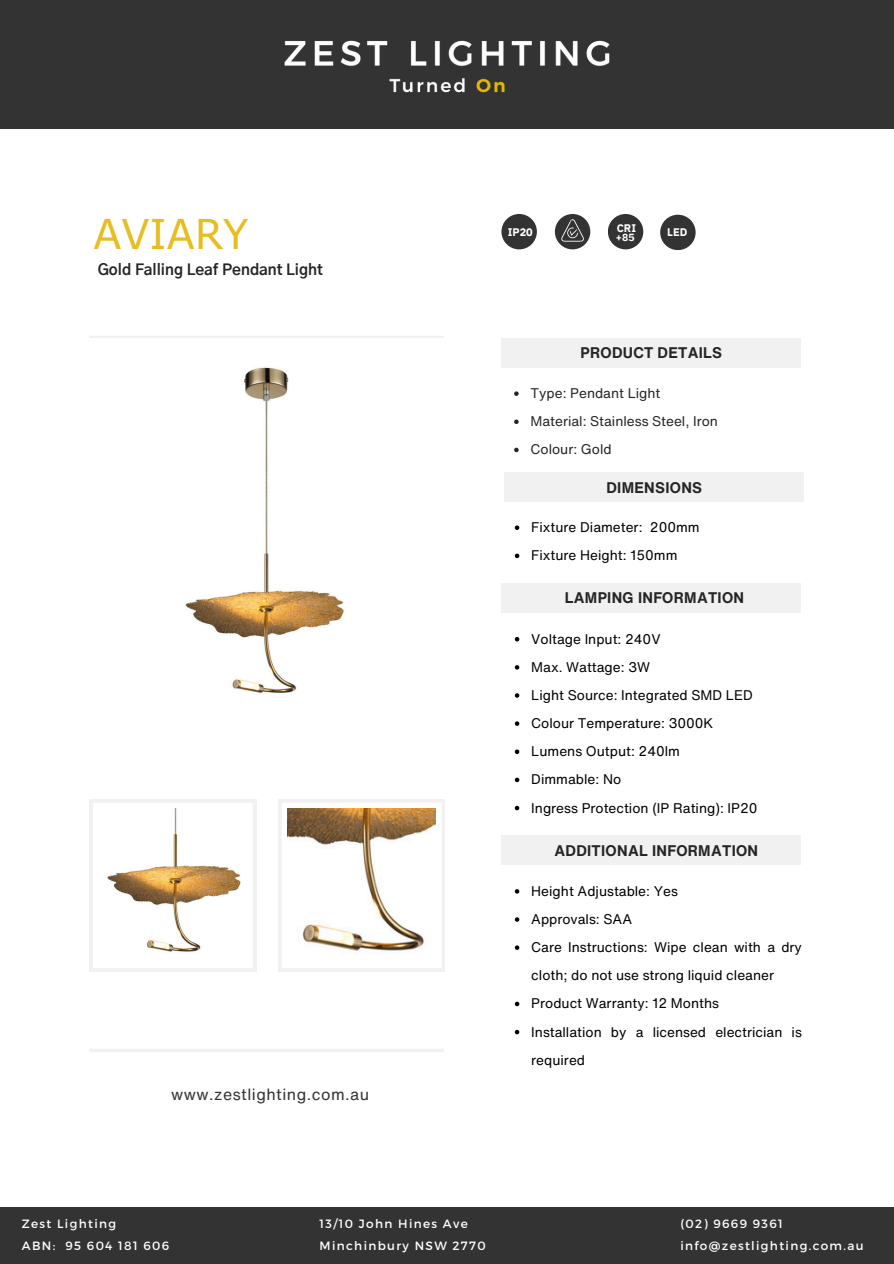
<style>
.page{position:relative;width:894px;height:1264px;background:#fff}
.page>*{position:absolute;margin:0;border:0;box-sizing:border-box;transform-origin:0 0}
.t1{font:40.95px "Verdana Pro";color:#e7bd20}
.t2{font:15.9px "Helvetica Now Text";letter-spacing:.03em;color:#333}
.t3{font:700 15.15px "Gothic A1";color:#252525}
.t4{font:700 15px "Helvetica Now Text";letter-spacing:.02em;color:#252525}
.t5{font:13.65px/28.2px "Helvetica Now Text";color:#000}
.t6{font:13.65px "Helvetica Now Text";color:#252525}
.t7{font:12px "Montserrat";letter-spacing:.11em;color:#fff}
.t8{font:700 10.95px "IBM Plex Sans";color:#fff}
.t9{font:700 10.35px "IBM Plex Sans";color:#fff}
</style>
<div class="page">
<div style="left:0;top:0;width:893px;height:129px;background:#333"></div>
<svg style="left:89px;top:799px;width:167px;height:172px"></svg>
<svg style="left:278px;top:799px;width:166px;height:172px"></svg>
<div style="left:501px;top:583px;width:300px;height:29px;background:#f1f1f1"></div>
<div style="left:501px;top:338px;width:300px;height:29px;background:#f1f1f1"></div>
<div style="left:504px;top:472px;width:300px;height:29px;background:#f1f1f1"></div>
<img style="left:284px;top:40px;width:326px;height:53px">
<div style="left:0;top:1207px;width:893px;height:56px;background:#333"></div>
<hr style="left:89px;top:336px;width:354px;height:2px;background:#f1f1f1">
<hr style="left:89px;top:1048px;width:354px;height:4px;background:#f1f1f1">
<img style="left:98px;top:808px;width:148px;height:154px">
<img style="left:287px;top:808px;width:149px;height:154px">
<img style="left:185px;top:367px;width:159px;height:327px">
<div style="left:501px;top:835px;width:300px;height:29px;background:#f1f1f1"></div>
<div style="left:501px;top:214px;width:35px;height:35px;background:#333;border-radius:50%"></div>
<div style="left:554px;top:214px;width:36px;height:35px;background:#333;border-radius:50%"></div>
<svg style="left:561px;top:219px;width:23px;height:23px"></svg>
<div style="left:607px;top:214px;width:36px;height:35px;background:#333;border-radius:50%"></div>
<div style="left:660px;top:215px;width:35px;height:35px;background:#333;border-radius:50%"></div>
<svg style="left:514px;top:391px;width:4px;height:5px"></svg>
<svg style="left:514px;top:419px;width:4px;height:5px"></svg>
<svg style="left:514px;top:447px;width:4px;height:5px"></svg>
<svg style="left:514px;top:525px;width:5px;height:5px"></svg>
<svg style="left:514px;top:553px;width:5px;height:5px"></svg>
<svg style="left:514px;top:889px;width:5px;height:4px"></svg>
<svg style="left:514px;top:917px;width:5px;height:4px"></svg>
<svg style="left:514px;top:945px;width:5px;height:4px"></svg>
<svg style="left:514px;top:1001px;width:5px;height:5px"></svg>
<svg style="left:514px;top:1029px;width:5px;height:5px"></svg>
<svg style="left:514px;top:637px;width:5px;height:4px"></svg>
<svg style="left:514px;top:665px;width:5px;height:4px"></svg>
<svg style="left:514px;top:693px;width:5px;height:4px"></svg>
<svg style="left:514px;top:721px;width:5px;height:5px"></svg>
<svg style="left:514px;top:749px;width:5px;height:5px"></svg>
<svg style="left:514px;top:777px;width:5px;height:5px"></svg>
<svg style="left:514px;top:805px;width:5px;height:5px"></svg>
<p class="t1" style="left:94px;top:207px;width:156px">AVIARY</p>
<p class="t3" style="left:98px;top:263px;width:227px">Gold Falling Leaf Pendant Light</p>
<p class="t2" style="left:171px;top:1082px;width:199px">www.zestlighting.com.au</p>
<p class="t8" style="left:507px;top:224px;width:27px">IP20</p>
<p class="t8" style="left:616px;top:221px;width:21px">CRI</p>
<h4 class="t9" style="left:615px;top:230px;width:20px">+85</h4>
<h2 class="t8" style="left:667px;top:225px;width:22px">LED</h2>
<h1 class="t4" style="left:580px;top:341px;width:143px">PRODUCT DETAILS</h1>
<p class="t6" style="left:530px;top:383px;width:131px">Type: Pendant Light</p>
<h2 class="t6" style="left:530px;top:411px;width:189px">Material: Stainless Steel, Iron</h2>
<p class="t6" style="left:530px;top:439px;width:83px">Colour: Gold</p>
<h3 class="t4" style="left:606px;top:476px;width:97px">DIMENSIONS</h3>
<h2 class="t5" style="left:531px;top:513px;width:170px">Fixture Diameter: 200mm</h2>
<p class="t5" style="left:531px;top:541px;width:148px">Fixture Height: 150mm</p>
<p class="t4" style="left:565px;top:586px;width:181px">LAMPING INFORMATION</p>
<p class="t5" style="left:531px;top:624px;width:131px">Voltage Input: 240V</p>
<p class="t5" style="left:531px;top:652px;width:120px">Max. Wattage: 3W</p>
<p class="t5" style="left:531px;top:680px;width:223px">Light Source: Integrated SMD LED</p>
<p class="t5" style="left:531px;top:709px;width:183px">Colour Temperature: 3000K</p>
<p class="t5" style="left:531px;top:737px;width:150px">Lumens Output: 240lm</p>
<p class="t5" style="left:531px;top:765px;width:91px">Dimmable: No</p>
<p class="t5" style="left:531px;top:793px;width:228px">Ingress Protection (IP Rating): IP20</p>
<p class="t4" style="left:554px;top:839px;width:205px">ADDITIONAL INFORMATION</p>
<p class="t5" style="left:531px;top:876px;width:148px">Height Adjustable: Yes</p>
<p class="t5" style="left:531px;top:904px;width:102px">Approvals: SAA</p>
<p class="t5" style="left:531px;top:932px;width:272px">Care Instructions: Wipe clean with a dry cloth; do not use strong liquid cleaner</p>
<p class="t5" style="left:531px;top:989px;width:189px">Product Warranty: 12 Months</p>
<p class="t5" style="left:531px;top:1017px;width:272px">Installation by a licensed electrician is required</p>
<p class="t7" style="left:22px;top:1216px;width:96px">Zest Lighting</p>
<h2 class="t7" style="left:22px;top:1238px;width:149px">ABN: 95 604 181 606</h2>
<p class="t7" style="left:319px;top:1216px;width:150px">13/10 John Hines Ave</p>
<p class="t7" style="left:319px;top:1238px;width:167px">Minchinbury NSW 2770</p>
<p class="t7" style="left:680px;top:1216px;width:104px">(02) 9669 9361</p>
<p class="t7" style="left:680px;top:1238px;width:185px">info@zestlighting.com.au</p>
</div>
